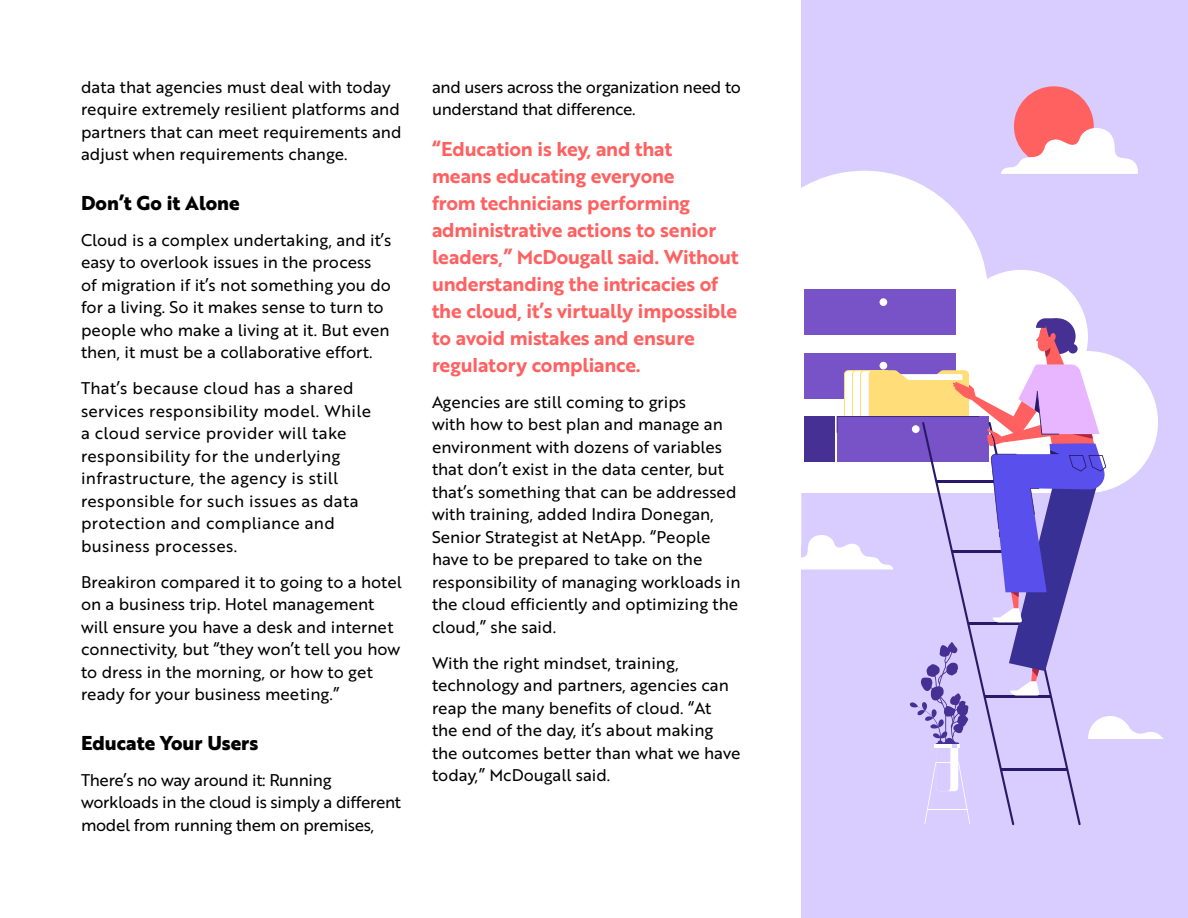
<style>
.page{position:relative;width:1188px;height:918px;background:#fff}
.page>*{position:absolute;margin:0;border:0;box-sizing:border-box;transform-origin:0 0}
.t1{font:19.5px/27px "Brother 1816 Bold";letter-spacing:-.01em;color:#ff6161}
.t2{font:700 19.5px "Brother 1816 Extra";color:#000}
.t3{font:16.5px/22.5px "Brother 1816 Regular";color:#000}
.t4{font:16.5px/22.5px "Brother 1816 Regular";letter-spacing:.02em;color:#000}
.t5{font:16.5px/22.5px "Brother 1816 Regular";letter-spacing:-.02em;color:#000}
</style>
<div class="page">
<div style="left:801px;top:0;width:387px;height:918px;background:#d9ccff"></div>
<svg style="left:801px;top:171px;width:284px;height:147px;fill:#fff"></svg>
<div style="left:805px;top:290px;width:151px;height:45px;background:#7852c7"></div>
<div style="left:880px;top:298px;width:7px;height:8px;background:#fff;border-radius:50%"></div>
<div style="left:1014px;top:86px;width:80px;height:80px;background:#ff6161;border-radius:50%"></div>
<svg style="left:1001px;top:126px;width:137px;height:48px"></svg>
<svg style="left:801px;top:318px;width:362px;height:507px"></svg>
<p class="t3" style="left:81px;top:75px;width:322px">data that agencies must deal with today require extremely resilient platforms and partners that can meet requirements and adjust when requirements change.</p>
<p class="t2" style="left:81px;top:188px;width:160px">Don’t Go it Alone</p>
<p class="t3" style="left:81px;top:228px;width:312px">Cloud is a complex undertaking, and it’s easy to overlook issues in the process<br>of migration if it’s not something you do for a living. So it makes sense to turn to people who make a living at it. But even then, it must be a collaborative effort.</p>
<p class="t4" style="left:81px;top:377px;width:292px">That’s because cloud has a shared services responsibility model. While a cloud service provider will take responsibility for the underlying infrastructure, the agency is still responsible for such issues as data protection and compliance and business processes.</p>
<p class="t3" style="left:81px;top:570px;width:322px">Breakiron compared it to going to a hotel on a business trip. Hotel management will ensure you have a desk and internet connectivity, but “they won’t tell you how to dress in the morning, or how to get ready for your business meeting.”</p>
<p class="t2" style="left:81px;top:728px;width:179px">Educate Your Users</p>
<p class="t5" style="left:81px;top:768px;width:322px">There’s no way around it: Running workloads in the cloud is simply a different model from running them on premises,</p>
<p class="t5" style="left:432px;top:75px;width:311px">and users across the organization need to understand that difference.</p>
<p class="t1" style="left:432px;top:135px;width:308px">“Education is key, and that<br>means educating everyone<br>from technicians performing administrative actions to senior leaders,” McDougall said. Without understanding the intricacies of the cloud, it’s virtually impossible to avoid mistakes and ensure regulatory compliance.</p>
<p class="t3" style="left:432px;top:390px;width:310px">Agencies are still coming to grips<br>with how to best plan and manage an environment with dozens of variables that don’t exist in the data center, but that’s something that can be addressed with training, added Indira Donegan, Senior Strategist at NetApp. “People have to be prepared to take on the responsibility of managing workloads in the cloud efficiently and optimizing the cloud,” she said.</p>
<p class="t3" style="left:432px;top:651px;width:310px">With the right mindset, training, technology and partners, agencies can reap the many benefits of cloud. “At the end of the day, it’s about making the outcomes better than what we have today,” McDougall said.</p>
</div>
